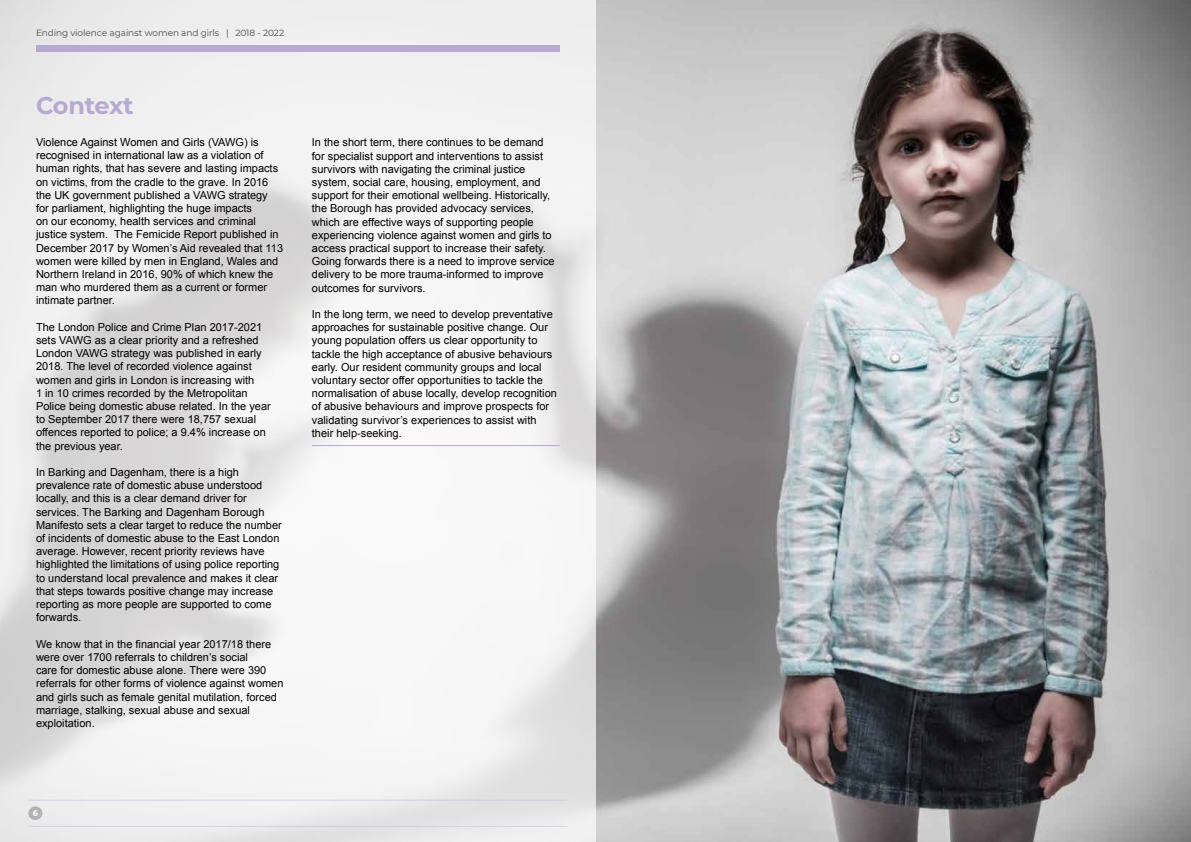
<style>
.page{position:relative;width:1191px;height:842px;background:#fff}
.page>*{position:absolute;margin:0;border:0;box-sizing:border-box;transform-origin:0 0}
.t1{font:700 24px "Montserrat";letter-spacing:-.02em;color:#b8a9d3}
.t2{font:11px/13.2px "Arial";color:#000}
.t3{font:9px "Montserrat";letter-spacing:-.01em;color:#4a4a49}
.t4{font:700 8px "Montserrat";color:#fff}
</style>
<div class="page">
<img style="left:595px;top:0;width:596px;height:842px">
<svg style="left:0;top:0;width:595px;height:842px;fill:#f1f1f1"></svg>
<hr style="left:312px;top:445px;width:247px;height:1px;background:#b8a9d3">
<hr style="left:28px;top:800px;width:539px;height:1px;background:#b8a9d3">
<hr style="left:28px;top:826px;width:539px;height:1px;background:#b8a9d3">
<div style="left:28px;top:806px;width:14px;height:14px;background:#b3b2b2;border-radius:50%"></div>
<div style="left:36px;top:45px;width:523px;height:7px;background:#b8a9d3"></div>
<p class="t3" style="left:36px;top:27px;width:250px">Ending violence against women and girls | 2018 - 2022</p>
<h1 class="t1" style="left:36px;top:88px;width:99px">Context</h1>
<p class="t2" style="left:36px;top:136px;width:249px">Violence Against Women and Girls (VAWG) is recognised in international law as a violation of human rights, that has severe and lasting impacts on victims, from the cradle to the grave. In 2016 the UK government published a VAWG strategy for parliament, highlighting the huge impacts<br>on our economy, health services and criminal justice system. The Femicide Report published in December 2017 by Women’s Aid revealed that 113 women were killed by men in England, Wales and Northern Ireland in 2016, 90% of which knew the man who murdered them as a current or former intimate partner.</p>
<p class="t2" style="left:36px;top:320px;width:236px">The London Police and Crime Plan 2017-2021 sets VAWG as a clear priority and a refreshed London VAWG strategy was published in early 2018. The level of recorded violence against women and girls in London is increasing with<br>1 in 10 crimes recorded by the Metropolitan Police being domestic abuse related. In the year to September 2017 there were 18,757 sexual offences reported to police; a 9.4% increase on the previous year.</p>
<p class="t2" style="left:36px;top:466px;width:247px">In Barking and Dagenham, there is a high prevalence rate of domestic abuse understood locally, and this is a clear demand driver for services. The Barking and Dagenham Borough Manifesto sets a clear target to reduce the number of incidents of domestic abuse to the East London average. However, recent priority reviews have highlighted the limitations of using police reporting to understand local prevalence and makes it clear that steps towards positive change may increase reporting as more people are supported to come forwards.</p>
<p class="t2" style="left:36px;top:637px;width:249px">We know that in the financial year 2017/18 there were over 1700 referrals to children’s social<br>care for domestic abuse alone. There were 390 referrals for other forms of violence against women and girls such as female genital mutilation, forced marriage, stalking, sexual abuse and sexual exploitation.</p>
<p class="t2" style="left:312px;top:136px;width:244px">In the short term, there continues to be demand for specialist support and interventions to assist survivors with navigating the criminal justice system, social care, housing, employment, and support for their emotional wellbeing. Historically, the Borough has provided advocacy services, which are effective ways of supporting people experiencing violence against women and girls to access practical support to increase their safety.<br>Going forwards there is a need to improve service delivery to be more trauma-informed to improve outcomes for survivors.</p>
<p class="t2" style="left:312px;top:308px;width:246px">In the long term, we need to develop preventative approaches for sustainable positive change. Our young population offers us clear opportunity to tackle the high acceptance of abusive behaviours early. Our resident community groups and local voluntary sector offer opportunities to tackle the normalisation of abuse locally, develop recognition of abusive behaviours and improve prospects for validating survivor’s experiences to assist with their help-seeking.</p>
<p class="t4" style="left:33px;top:807px;width:7px">6</p>
</div>
